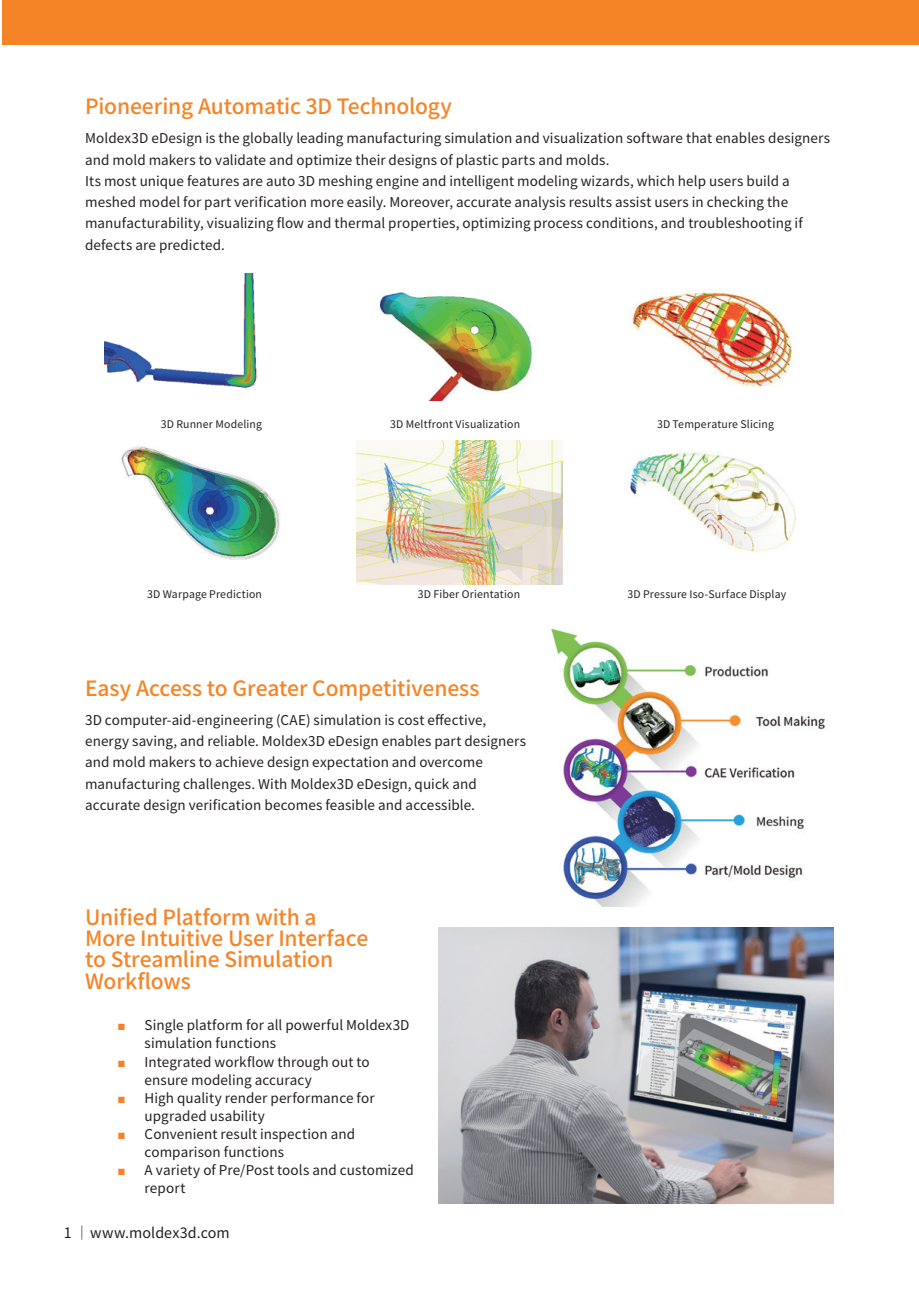
<style>
.page{position:relative;width:919px;height:1289px;background:#fff}
.page>*{position:absolute;margin:0;border:0;box-sizing:border-box;transform-origin:0 0}
.t1{font:500 21px/21.3px "Noto Sans CJ Ktc";letter-spacing:-.005em;color:#f58427}
.t2{font:14.25px "Noto Sans CJ Ktc";letter-spacing:.005em;color:#231f20}
.t3{font:13.5px/21.3px "Noto Sans CJ Ktc";letter-spacing:.005em;color:#231f20}
.t4{font:10.5px "Noto Sans CJ Ktc";letter-spacing:.015em;color:#231f20}
.s1{font-family:"Arial";color:#f58229}
</style>
<div class="page">
<img style="left:105px;top:273px;width:152px;height:116px">
<img style="left:121px;top:446px;width:159px;height:114px">
<img style="left:379px;top:292px;width:153px;height:109px">
<img style="left:356px;top:441px;width:206px;height:144px">
<img style="left:630px;top:292px;width:162px;height:95px">
<img style="left:629px;top:452px;width:167px;height:100px">
<img style="left:551px;top:628px;width:274px;height:278px">
<div style="left:2px;top:0;width:916px;height:45px;background:#f58427"></div>
<img style="left:439px;top:927px;width:394px;height:276px">
<h1 class="t1" style="left:85px;top:96px;width:368px">Pioneering Automatic 3D Technology</h1>
<p class="t3" style="left:85px;top:128px;width:746px">Moldex3D eDesign is the globally leading manufacturing simulation and visualization software that enables designers and mold makers to validate and optimize their designs of plastic parts and molds.<br>Its most unique features are auto 3D meshing engine and intelligent modeling wizards, which help users build a meshed model for part verification more easily. Moreover, accurate analysis results assist users in checking the manufacturability, visualizing flow and thermal properties, optimizing process conditions, and troubleshooting if defects are predicted.</p>
<p class="t4" style="left:161px;top:418px;width:103px">3D Runner Modeling</p>
<p class="t4" style="left:147px;top:588px;width:116px">3D Warpage Prediction</p>
<p class="t4" style="left:390px;top:418px;width:131px">3D Meltfront Visualization</p>
<p class="t4" style="left:418px;top:588px;width:104px">3D Fiber Orientation</p>
<h1 class="t1" style="left:85px;top:678px;width:396px">Easy Access to Greater Competitiveness</h1>
<p class="t3" style="left:85px;top:709px;width:442px">3D computer-aid-engineering (CAE) simulation is cost effective, energy saving, and reliable. Moldex3D eDesign enables part designers and mold makers to achieve design expectation and overcome manufacturing challenges. With Moldex3D eDesign, quick and accurate design verification becomes feasible and accessible.</p>
<h1 class="t1" style="left:85px;top:906px;width:284px">Unified Platform with a<br>More Intuitive User Interface to Streamline Simulation<br>Workflows</h1>
<p class="t3" style="left:145px;top:1016px;width:266px;line-height:18px;text-indent:-27px"><span class="s1">■</span> Single platform for all powerful Moldex3D simulation functions</p>
<p class="t3" style="left:145px;top:1052px;width:226px;line-height:18px;text-indent:-27px"><span class="s1">■</span> Integrated workflow through out to ensure modeling accuracy</p>
<p class="t3" style="left:145px;top:1088px;width:231px;line-height:18px;text-indent:-27px"><span class="s1">■</span> High quality render performance for upgraded usability</p>
<p class="t3" style="left:145px;top:1124px;width:212px;line-height:18px;text-indent:-27px"><span class="s1">■</span> Convenient result inspection and comparison functions</p>
<p class="t3" style="left:145px;top:1160px;width:270px;line-height:18px;text-indent:-27px"><span class="s1">■</span> A variety of Pre/Post tools and customized report</p>
<p class="t2" style="left:64px;top:1224px;width:167px">1 │www.moldex3d.com</p>
<p class="t4" style="left:657px;top:418px;width:118px">3D Temperature Slicing</p>
<p class="t4" style="left:627px;top:588px;width:160px">3D Pressure Iso-Surface Display</p>
</div>
